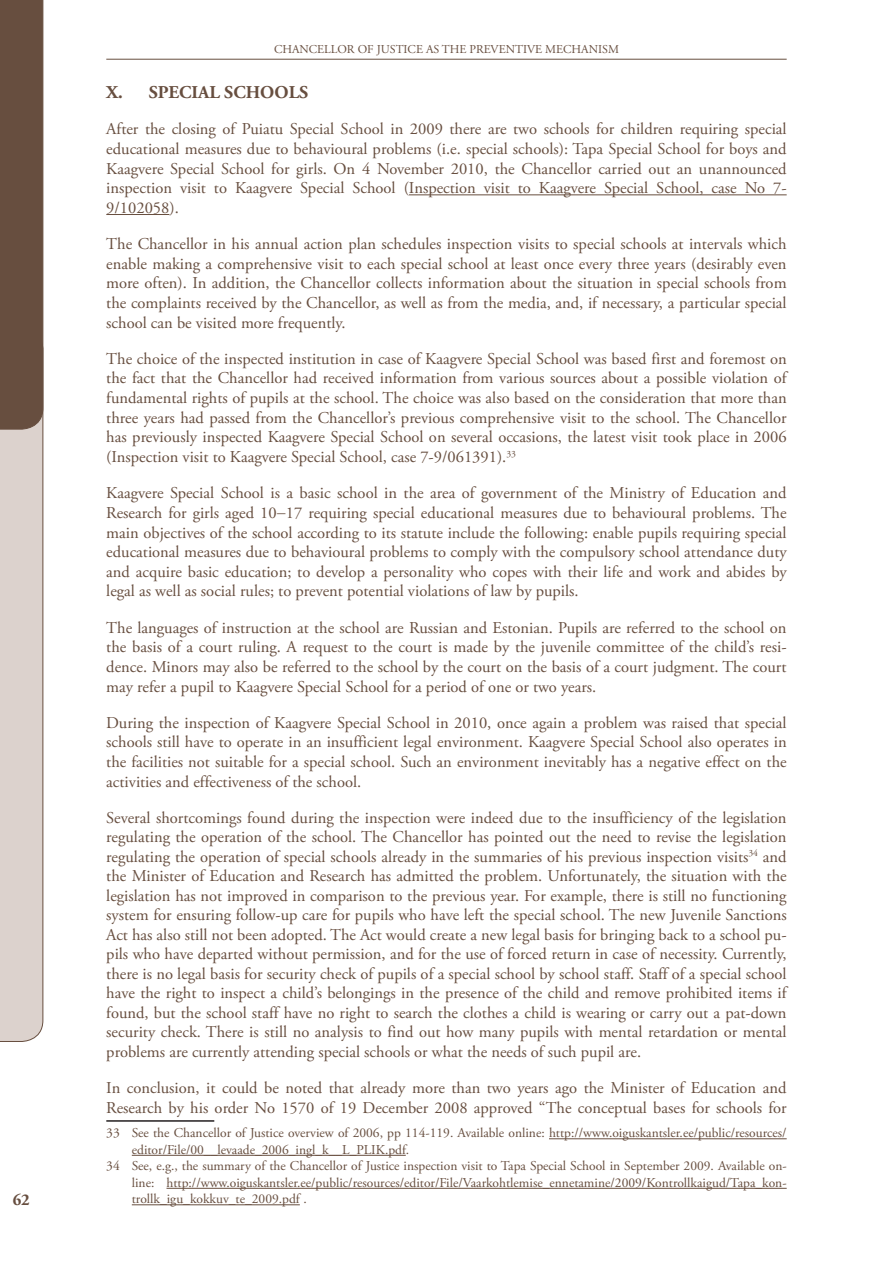
<style>
.page{position:relative;width:893px;height:1263px;background:#fff}
.page>*{position:absolute;margin:0;border:0;box-sizing:border-box;transform-origin:0 0}
.t1{font:700 18px "Adobe Garamond Pro";color:#674e3f}
.t2{font:16.5px/19.6px "Adobe Garamond Pro";color:#674e3f;text-align:justify}
.t3{font:700 16.5px "Adobe Garamond Pro";color:#674e3f}
.t4{font:13.5px "Adobe Garamond Pro";color:#674e3f}
.t5{font:12px "Adobe Garamond Pro";color:#674e3f}
</style>
<div class="page">
<svg style="left:0;top:0;width:43px;height:1042px;background:#ab9a91"></svg>
<hr style="left:106px;top:59px;width:681px;height:1px;background:#674e3f">
<hr style="left:409px;top:194px;width:378px;height:1px;background:#674e3f">
<hr style="left:106px;top:214px;width:63px;height:1px;background:#674e3f">
<hr style="left:106px;top:1120px;width:108px;height:2px;background:#231f20">
<hr style="left:549px;top:1138px;width:238px;height:1px;background:#674e3f">
<hr style="left:132px;top:1155px;width:274px;height:1px;background:#674e3f">
<hr style="left:166px;top:1188px;width:621px;height:1px;background:#674e3f">
<hr style="left:132px;top:1204px;width:168px;height:1px;background:#674e3f">
<p class="t3" style="left:13px;top:1190px;width:19px">62</p>
<p class="t5" style="left:274px;top:42px;width:346px">CHANCELLOR OF JUSTICE AS THE PREVENTIVE MECHANISM</p>
<p class="t1" style="left:106px;top:82px;width:203px">X. SPECIAL SCHOOLS</p>
<p class="t2" style="left:106px;top:120px;width:682px">After the closing of Puiatu Special School in 2009 there are two schools for children requiring special educational measures due to behavioural problems (i.e. special schools): Tapa Special School for boys and Kaagvere Special School for girls. On 4 November 2010, the Chancellor carried out an unannounced inspection visit to Kaagvere Special School (Inspection visit to Kaagvere Special School, case No 7- 9/102058).</p>
<p class="t2" style="left:106px;top:235px;width:682px">The Chancellor in his annual action plan schedules inspection visits to special schools at intervals which enable making a comprehensive visit to each special school at least once every three years (desirably even more often). In addition, the Chancellor collects information about the situation in special schools from the complaints received by the Chancellor, as well as from the media, and, if necessary, a particular special school can be visited more frequently.</p>
<p class="t2" style="left:106px;top:349px;width:682px">The choice of the inspected institution in case of Kaagvere Special School was based first and foremost on the fact that the Chancellor had received information from various sources about a possible violation of fundamental rights of pupils at the school. The choice was also based on the consideration that more than three years had passed from the Chancellor’s previous comprehensive visit to the school. The Chancellor has previously inspected Kaagvere Special School on several occasions, the latest visit took place in 2006 (Inspection visit to Kaagvere Special School, case 7-9/061391).<sup>33</sup></p>
<p class="t2" style="left:106px;top:484px;width:682px">Kaagvere Special School is a basic school in the area of government of the Ministry of Education and Research for girls aged 10−17 requiring special educational measures due to behavioural problems. The main objectives of the school according to its statute include the following: enable pupils requiring special educational measures due to behavioural problems to comply with the compulsory school attendance duty and acquire basic education; to develop a personality who copes with their life and work and abides by legal as well as social rules; to prevent potential violations of law by pupils.</p>
<p class="t2" style="left:106px;top:618px;width:682px">The languages of instruction at the school are Russian and Estonian. Pupils are referred to the school on the basis of a court ruling. A request to the court is made by the juvenile committee of the child’s resi&shy;dence. Minors may also be referred to the school by the court on the basis of a court judgment. The court may refer a pupil to Kaagvere Special School for a period of one or two years.</p>
<p class="t2" style="left:106px;top:713px;width:682px">During the inspection of Kaagvere Special School in 2010, once again a problem was raised that special schools still have to operate in an insufficient legal environment. Kaagvere Special School also operates in the facilities not suitable for a special school. Such an environment inevitably has a negative effect on the activities and effectiveness of the school.</p>
<p class="t2" style="left:106px;top:808px;width:682px">Several shortcomings found during the inspection were indeed due to the insufficiency of the legislation regulating the operation of the school. The Chancellor has pointed out the need to revise the legislation regulating the operation of special schools already in the summaries of his previous inspection visits<sup>34</sup> and the Minister of Education and Research has admitted the problem. Unfortunately, the situation with the legislation has not improved in comparison to the previous year. For example, there is still no functioning system for ensuring follow-up care for pupils who have left the special school. The new Juvenile Sanctions Act has also still not been adopted. The Act would create a new legal basis for bringing back to a school pu&shy;pils who have departed without permission, and for the use of forced return in case of necessity. Currently, there is no legal basis for security check of pupils of a special school by school staff. Staff of a special school have the right to inspect a child’s belongings in the presence of the child and remove prohibited items if found, but the school staff have no right to search the clothes a child is wearing or carry out a pat-down security check. There is still no analysis to find out how many pupils with mental retardation or mental problems are currently attending special schools or what the needs of such pupil are.</p>
<p class="t2" style="left:106px;top:1078px;width:682px">In conclusion, it could be noted that already more than two years ago the Minister of Education and<br>Research by his order No 1570 of 19 December 2008 approved “The conceptual bases for schools for</p>
<p class="t4" style="left:106px;top:1125px;width:682px">33 See the Chancellor of Justice overview of 2006, pp 114-119. Available online: http://www.oiguskantsler.ee/public/resources/</p>
<p class="t4" style="left:132px;top:1141px;width:279px">editor/File/00__levaade_2006_ingl_k__L_PLIK.pdf.</p>
<p class="t4" style="left:106px;top:1158px;width:682px">34 See, e.g., the summary of the Chancellor of Justice inspection visit to Tapa Special School in September 2009. Available on-</p>
<p class="t4" style="left:132px;top:1174px;width:656px">line: http://www.oiguskantsler.ee/public/resources/editor/File/Vaarkohtlemise_ennetamine/2009/Kontrollkaigud/Tapa_kon-</p>
<p class="t4" style="left:132px;top:1191px;width:177px">trollk_igu_kokkuv_te_2009.pdf .</p>
</div>
